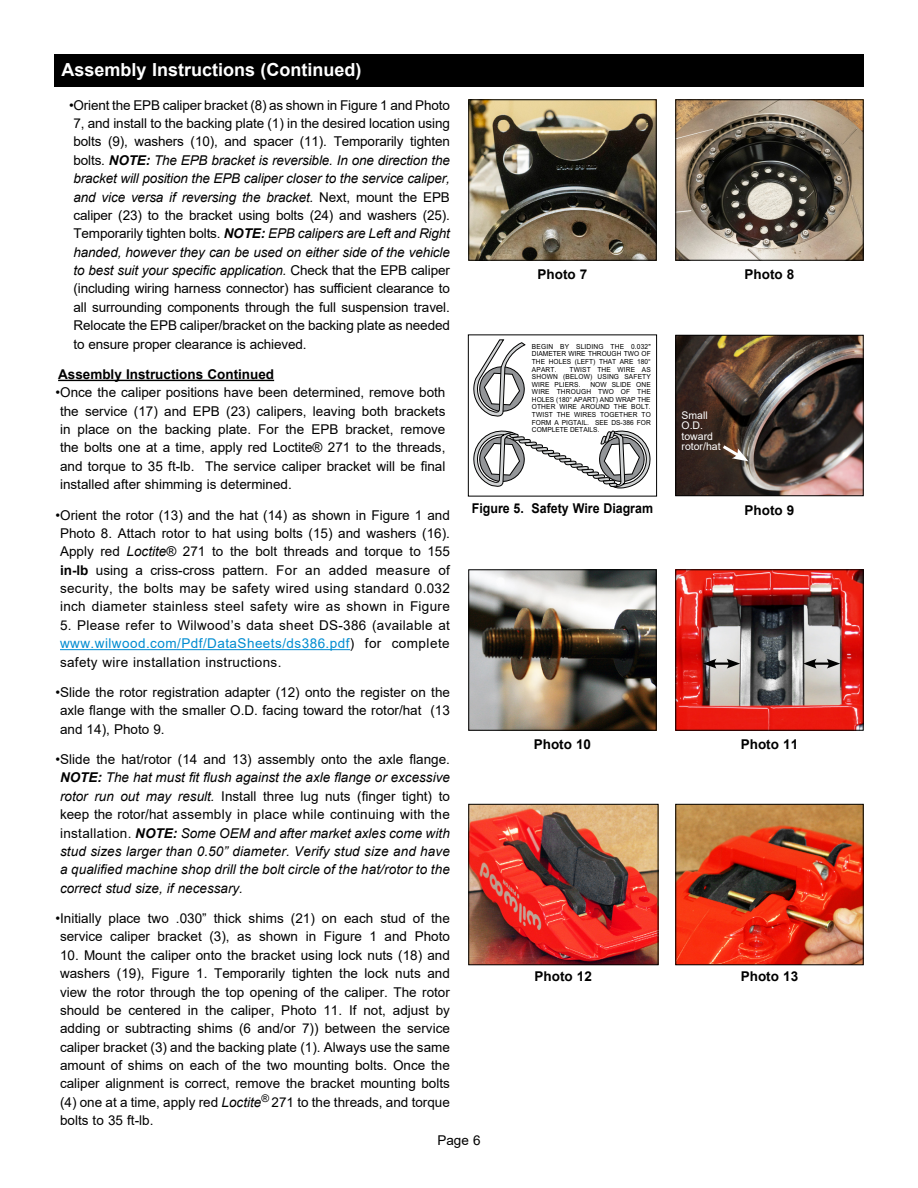
<style>
.page{position:relative;width:918px;height:1188px;background:#fff}
.page>*{position:absolute;margin:0;border:0;box-sizing:border-box;transform-origin:0 0}
.t1{font:700 18px "Arial";color:#fff}
.t2{font:13.5px/18.3px "Arial";color:#000;text-align:justify}
.t3{font:italic 13.5px/18.3px "Arial";color:#000;text-align:justify}
.t4{font:700 13.5px "Arial";color:#000}
.t5{font:700 13.5px "Arial";color:#000;scale:.92 1}
.t6{font:10.5px/10.5px "Arial";color:#fff}
.t7{font:6.9px/7.6px "Arial";color:#000;text-align:justify;scale:.95 1}
.s1{font-weight:700;font-style:italic}
.s2{font-style:italic}
.s3{font-weight:700}
.s4{color:#008cd1}
.s5{font-style:normal}
</style>
<div class="page">
<hr style="left:58px;top:380px;width:216px;height:1px;background:#000">
<hr style="left:60px;top:649px;width:290px;height:1px;background:#008cd1">
<div style="left:54px;top:54px;width:810px;height:32px;background:#000"></div>
<img style="left:470px;top:101px;width:185px;height:158px">
<div style="left:468px;top:99px;width:189px;height:162px;border:1px solid #000"></div>
<img style="left:677px;top:337px;width:185px;height:157px">
<div style="left:675px;top:335px;width:189px;height:161px;border:1px solid #000"></div>
<svg style="left:720px;top:443px;width:29px;height:18px"></svg>
<img style="left:677px;top:101px;width:185px;height:158px">
<div style="left:675px;top:99px;width:189px;height:162px;border:1px solid #000"></div>
<svg style="left:473px;top:339px;width:178px;height:149px"></svg>
<div style="left:468px;top:334px;width:189px;height:162px;border:1px solid #000"></div>
<img style="left:470px;top:571px;width:185px;height:158px">
<div style="left:468px;top:569px;width:189px;height:162px;border:1px solid #000"></div>
<img style="left:677px;top:571px;width:185px;height:158px">
<div style="left:675px;top:569px;width:189px;height:162px;border:1px solid #000"></div>
<hr style="left:712px;top:662px;width:19px;height:3px;background:#000">
<svg style="left:703px;top:659px;width:14px;height:10px"></svg>
<svg style="left:727px;top:659px;width:13px;height:10px"></svg>
<hr style="left:812px;top:662px;width:19px;height:3px;background:#000">
<svg style="left:803px;top:659px;width:14px;height:10px"></svg>
<svg style="left:827px;top:659px;width:13px;height:10px"></svg>
<img style="left:470px;top:806px;width:186px;height:157px">
<div style="left:468px;top:804px;width:190px;height:161px;border:1px solid #000"></div>
<img style="left:677px;top:806px;width:185px;height:157px">
<div style="left:675px;top:804px;width:189px;height:161px;border:1px solid #000"></div>
<h1 class="t1" style="left:62px;top:57px;width:302px">Assembly Instructions (Continued)</h1>
<p class="t2" style="left:73px;top:96px;width:378px;text-indent:-4px">•Orient the EPB caliper bracket (8) as shown in Figure 1 and Photo 7, and install to the backing plate (1) in the desired location using bolts (9), washers (10), and spacer (11). Temporarily tighten bolts. <span class="s1">NOTE:</span> <span class="s2">The EPB bracket is reversible. In one direction the bracket will position the EPB caliper closer to the service caliper, and vice versa if reversing the bracket.</span> Next, mount the EPB caliper (23) to the bracket using bolts (24) and washers (25).<br>Temporarily tighten bolts. <span class="s1">NOTE:</span> <span class="s2">EPB calipers are Left and Right handed, however they can be used on either side of the vehicle to best suit your specific application.</span> Check that the EPB caliper (including wiring harness connector) has sufficient clearance to all surrounding components through the full suspension travel.<br>Relocate the EPB caliper/bracket on the backing plate as needed to ensure proper clearance is achieved.</p>
<p class="t4" style="left:58px;top:365px;width:218px">Assembly Instructions Continued</p>
<p class="t2" style="left:60px;top:383px;width:387px;text-indent:-4px">•Once the caliper positions have been determined, remove both the service (17) and EPB (23) calipers, leaving both brackets in place on the backing plate. For the EPB bracket, remove the bolts one at a time, apply red Loctite® 271 to the threads, and torque to 35 ft-lb. The service caliper bracket will be final installed after shimming is determined.</p>
<p class="t2" style="left:56px;top:506px;width:396px;text-align:center">•Orient the rotor (13) and the hat (14) as shown in Figure 1 and Photo 8. Attach rotor to hat using bolts (15) and washers (16).<br>Apply red <span class="s2">Loctite</span>® 271 to the bolt threads and torque to 155 <span class="s3">in-lb</span> using a criss-cross pattern. For an added measure of security, the bolts may be safety wired using standard 0.032 inch diameter stainless steel safety wire as shown in Figure</p>
<p class="t2" style="left:60px;top:616px;width:391px">5. Please refer to Wilwood’s data sheet DS-386 (available at <span class="s4">www.wilwood.com/Pdf/DataSheets/ds386.pdf</span>) for complete safety wire installation instructions.</p>
<p class="t2" style="left:60px;top:683px;width:392px;text-indent:-4px">•Slide the rotor registration adapter (12) onto the register on the axle flange with the smaller O.D. facing toward the rotor/hat (13 and 14), Photo 9.</p>
<p class="t3" style="left:60px;top:750px;width:392px;text-indent:-4px"><span class="s5">•Slide the hat/rotor (14 and 13) assembly onto the axle flange.<br></span><span class="s3">NOTE:</span> The hat must fit flush against the axle flange or excessive rotor run out may result. <span class="s5">Install three lug nuts (finger tight) to keep the rotor/hat assembly in place while continuing with the installation.</span> <span class="s3">NOTE:</span> Some OEM and after market axles come with stud sizes larger than 0.50” diameter. Verify stud size and have a qualified machine shop drill the bolt circle of the hat/rotor to the correct stud size, if necessary.</p>
<p class="t2" style="left:56px;top:909px;width:396px;text-align:center">•Initially place two .030” thick shims (21) on each stud of the service caliper bracket (3), as shown in Figure 1 and Photo</p>
<p class="t2" style="left:60px;top:946px;width:392px">10. Mount the caliper onto the bracket using lock nuts (18) and washers (19), Figure 1. Temporarily tighten the lock nuts and view the rotor through the top opening of the caliper. The rotor should be centered in the caliper, Photo 11. If not, adjust by adding or subtracting shims (6 and/or 7)) between the service caliper bracket (3) and the backing plate (1). Always use the same amount of shims on each of the two mounting bolts. Once the caliper alignment is correct, remove the bracket mounting bolts (4) one at a time, apply red <span class="s2">Loctite</span><sup>®</sup> 271 to the threads, and torque bolts to 35 ft-lb.</p>
<p class="t2" style="left:437px;top:1131px;width:45px">Page 6</p>
<p class="t4" style="left:745px;top:265px;width:51px">Photo 8</p>
<p class="t4" style="left:538px;top:265px;width:51px">Photo 7</p>
<p class="t7" style="left:532px;top:343px;width:127px">BEGIN BY SLIDING THE 0.032" DIAMETER WIRE THROUGH TWO OF THE HOLES (LEFT) THAT ARE 180° APART.</p>
<p class="t7" style="left:532px;top:366px;width:127px;text-indent:38px">TWIST THE WIRE AS SHOWN (BELOW) USING SAFETY WIRE PLIERS.</p>
<p class="t7" style="left:532px;top:381px;width:127px;text-indent:58px">NOW SLIDE ONE WIRE THROUGH TWO OF THE HOLES (180° APART) AND WRAP THE OTHER WIRE AROUND THE BOLT.<br>TWIST THE WIRES TOGETHER TO FORM A PIGTAIL. SEE DS-386 FOR COMPLETE DETAILS.</p>
<p class="t6" style="left:682px;top:410px;width:41px">Small<br>O.D. toward rotor/hat</p>
<p class="t5" style="left:472px;top:499px;width:198px">Figure 5. Safety Wire Diagram</p>
<p class="t4" style="left:745px;top:501px;width:51px">Photo 9</p>
<p class="t4" style="left:534px;top:735px;width:59px">Photo 10</p>
<p class="t4" style="left:741px;top:735px;width:59px">Photo 11</p>
<p class="t4" style="left:535px;top:967px;width:59px">Photo 12</p>
<p class="t4" style="left:741px;top:967px;width:59px">Photo 13</p>
</div>
